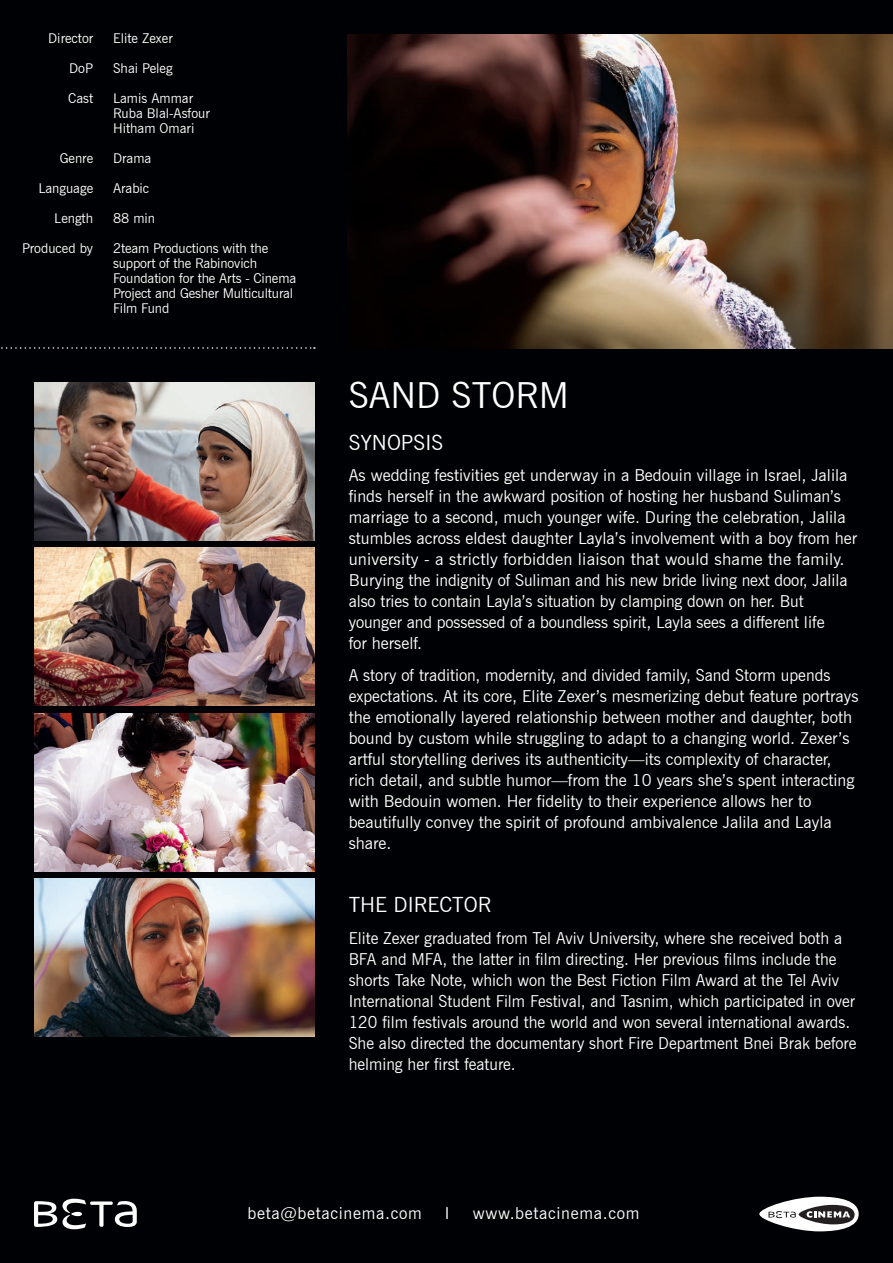
<style>
.page{position:relative;width:893px;height:1263px;background:#000104}
.page>*{position:absolute;margin:0;border:0;box-sizing:border-box;transform-origin:0 0}
.Headline_24pt{font:36px "News Gothic BT";color:#fff}
.Subheadline_14pt{font:21px "News Gothic BT";color:#fff}
.Copy_11pt{font:16.5px/21px "News Gothic BT";color:#fff}
.Copy_11pt-2{font:16.5px "News Gothic BT";letter-spacing:.04em;color:#fff}
.Copy_9_11pt{font:13.5px/15px "News Gothic BT";letter-spacing:-.01em;color:#fff}
.Copy_Bold_9_11pt{font:13.5px "News Gothic BT";color:#fff}
</style>
<div class="page">
<img style="left:347px;top:34px;width:546px;height:315px">
<svg style="left:34px;top:1201px;width:23px;height:26px"></svg>
<svg style="left:63px;top:1199px;width:74px;height:30px"></svg>
<svg style="left:1px;top:347px;width:314px;height:2px"></svg>
<svg style="left:759px;top:1197px;width:100px;height:34px"></svg>
<img style="left:34px;top:548px;width:281px;height:158px">
<img style="left:34px;top:383px;width:281px;height:158px">
<img style="left:34px;top:879px;width:281px;height:158px">
<img style="left:34px;top:713px;width:281px;height:158px">
<p class="Copy_Bold_9_11pt" style="left:48px;top:30px;width:46px">Director</p>
<p class="Copy_Bold_9_11pt" style="left:69px;top:60px;width:26px">DoP</p>
<p class="Copy_Bold_9_11pt" style="left:68px;top:90px;width:26px">Cast</p>
<p class="Copy_Bold_9_11pt" style="left:60px;top:150px;width:35px">Genre</p>
<p class="Copy_Bold_9_11pt" style="left:38px;top:180px;width:56px">Language</p>
<p class="Copy_Bold_9_11pt" style="left:54px;top:210px;width:40px">Length</p>
<p class="Copy_Bold_9_11pt" style="left:22px;top:240px;width:72px">Produced by</p>
<p class="Copy_9_11pt" style="left:113px;top:31px;width:61px">Elite Zexer</p>
<p class="Copy_9_11pt" style="left:113px;top:61px;width:61px">Shai Peleg</p>
<p class="Copy_9_11pt" style="left:113px;top:91px;width:82px">Lamis Ammar</p>
<p class="Copy_9_11pt" style="left:113px;top:106px;width:98px">Ruba Blal-Asfour</p>
<p class="Copy_9_11pt" style="left:113px;top:121px;width:83px">Hitham Omari</p>
<p class="Copy_9_11pt" style="left:113px;top:151px;width:40px">Drama</p>
<p class="Copy_9_11pt" style="left:113px;top:181px;width:38px">Arabic</p>
<p class="Copy_9_11pt" style="left:113px;top:211px;width:44px">88 min</p>
<p class="Copy_9_11pt" style="left:113px;top:241px;width:185px">2team Productions with the support of the Rabinovich<br>Foundation for the Arts - Cinema<br>Project and Gesher Multicultural<br>Film Fund</p>
<p class="Headline_24pt" style="left:349px;top:373px;width:222px">SAND STORM</p>
<p class="Subheadline_14pt" style="left:349px;top:430px;width:96px">SYNOPSIS</p>
<p class="Copy_11pt" style="left:349px;top:465px;width:510px">As wedding festivities get underway in a Bedouin village in Israel, Jalila finds herself in the awkward position of hosting her husband Suliman’s marriage to a second, much younger wife. During the celebration, Jalila stumbles across eldest daughter Layla’s involvement with a boy from her university - a strictly forbidden liaison that would shame the family.<br>Burying the indignity of Suliman and his new bride living next door, Jalila also tries to contain Layla’s situation by clamping down on her. But younger and possessed of a boundless spirit, Layla sees a different life</p>
<p class="Copy_11pt" style="left:349px;top:633px;width:75px">for herself.</p>
<p class="Copy_11pt" style="left:349px;top:664px;width:511px">A story of tradition, modernity, and divided family, Sand Storm upends expectations. At its core, Elite Zexer’s mesmerizing debut feature portrays the emotionally layered relationship between mother and daughter, both bound by custom while struggling to adapt to a changing world. Zexer’s artful storytelling derives its authenticity—its complexity of character, rich detail, and subtle humor—from the 10 years she’s spent interacting with Bedouin women. Her fidelity to their experience allows her to beautifully convey the spirit of profound ambivalence Jalila and Layla share.</p>
<p class="Subheadline_14pt" style="left:349px;top:892px;width:144px">THE DIRECTOR</p>
<p class="Copy_11pt" style="left:349px;top:927px;width:509px">Elite Zexer graduated from Tel Aviv University, where she received both a BFA and MFA, the latter in film directing. Her previous films include the shorts Take Note, which won the Best Fiction Film Award at the Tel Aviv International Student Film Festival, and Tasnim, which participated in over 120 film festivals around the world and won several international awards.<br>She also directed the documentary short Fire Department Bnei Brak before helming her first feature.</p>
<p class="Copy_11pt-2" style="left:248px;top:1203px;width:176px">beta@betacinema.com</p>
<p class="Copy_11pt" style="left:445px;top:1203px;width:6px">I</p>
<p class="Copy_11pt-2" style="left:473px;top:1203px;width:168px">www.betacinema.com</p>
</div>
